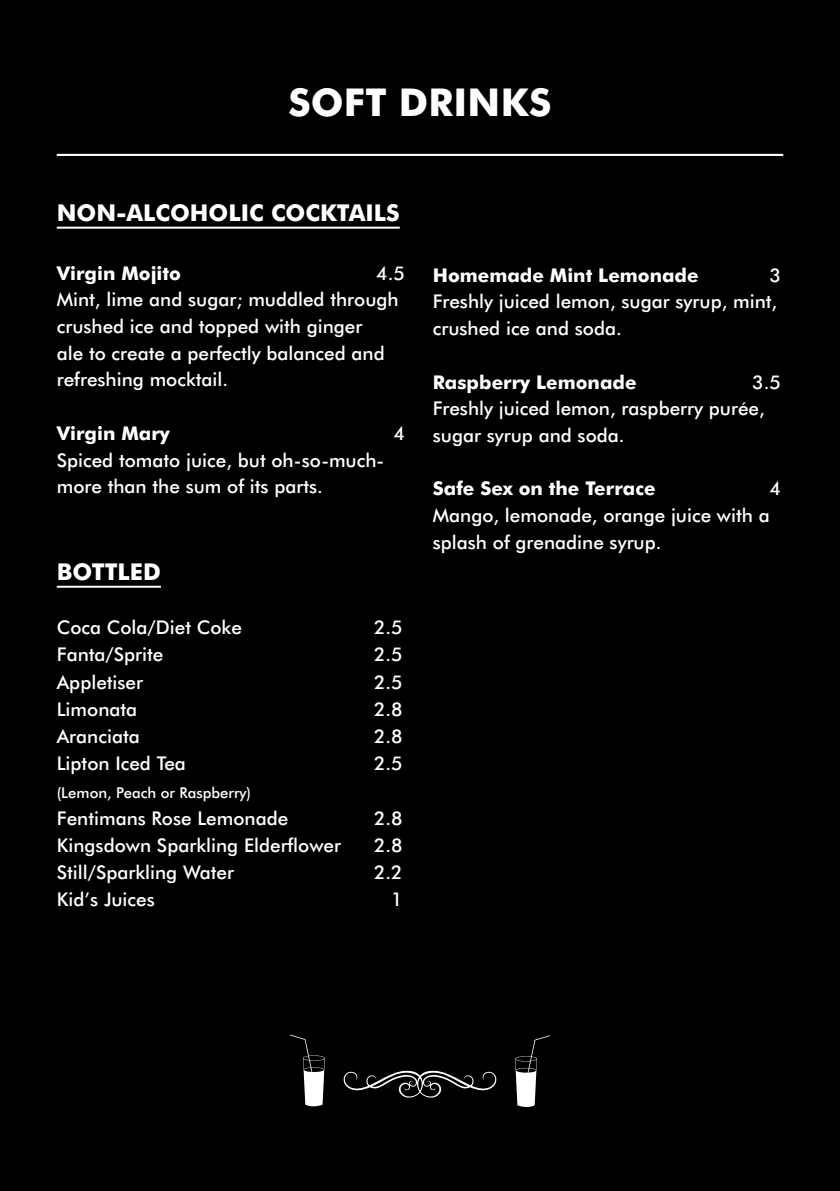
<style>
.page{position:relative;width:840px;height:1191px;background:#fff}
.page>*{position:absolute;margin:0;border:0;box-sizing:border-box;transform-origin:0 0}
.t1{font:700 38.4px "Futura BT";letter-spacing:.005em;color:#fff}
.t2{font:700 23.2px "Futura BT";color:#fff}
.t3{font:500 19px/26.8px "Futura BT";color:#fff}
.t4{font:700 19px "Futura BT";color:#fff}
.t5{font:500 15px "Futura BT";color:#fff}
</style>
<div class="page">
<div style="left:0;top:0;width:839px;height:1191px;background:#000"></div>
<hr style="left:57px;top:154px;width:725px;height:2px;background:#fff">
<hr style="left:57px;top:227px;width:342px;height:2px;background:#fff">
<hr style="left:57px;top:586px;width:104px;height:2px;background:#fff">
<svg style="left:343px;top:1070px;width:153px;height:28px"></svg>
<svg style="left:290px;top:1034px;width:35px;height:72px"></svg>
<svg style="left:515px;top:1035px;width:34px;height:72px"></svg>
<h1 class="t1" style="left:288px;top:79px;width:264px">SOFT DRINKS</h1>
<p class="t2" style="left:57px;top:199px;width:344px">NON-ALCOHOLIC COCKTAILS</p>
<p class="t4" style="left:57px;top:261px;width:126px">Virgin Mojito</p>
<p class="t3" style="left:57px;top:259px;width:349px;text-indent:319px">4.5<br>Mint, lime and sugar; muddled through crushed ice and topped with ginger<br>ale to create a perfectly balanced and refreshing mocktail.</p>
<p class="t4" style="left:57px;top:421px;width:115px">Virgin Mary</p>
<p class="t3" style="left:393px;top:419px;width:13px">4</p>
<p class="t3" style="left:57px;top:446px;width:329px">Spiced tomato juice, but oh-so-much&shy;more than the sum of its parts.</p>
<p class="t2" style="left:57px;top:557px;width:106px">BOTTLED</p>
<p class="t3" style="left:57px;top:614px;width:186px">Coca Cola/Diet Coke</p>
<p class="t3" style="left:374px;top:614px;width:30px">2.5</p>
<p class="t3" style="left:57px;top:641px;width:108px">Fanta/Sprite</p>
<p class="t3" style="left:374px;top:641px;width:30px">2.5</p>
<p class="t3" style="left:57px;top:668px;width:88px">Appletiser</p>
<p class="t3" style="left:374px;top:668px;width:30px">2.5</p>
<p class="t3" style="left:57px;top:695px;width:82px">Limonata</p>
<p class="t3" style="left:374px;top:695px;width:30px">2.8</p>
<p class="t3" style="left:57px;top:723px;width:84px">Aranciata</p>
<p class="t3" style="left:374px;top:723px;width:30px">2.8</p>
<p class="t3" style="left:57px;top:750px;width:131px">Lipton Iced Tea</p>
<p class="t3" style="left:374px;top:750px;width:30px">2.5</p>
<p class="t5" style="left:57px;top:783px;width:196px">(Lemon, Peach or Raspberry)</p>
<p class="t3" style="left:57px;top:804px;width:233px">Fentimans Rose Lemonade</p>
<p class="t3" style="left:374px;top:804px;width:30px">2.8</p>
<p class="t3" style="left:57px;top:831px;width:286px">Kingsdown Sparkling Elderflower</p>
<p class="t3" style="left:374px;top:831px;width:30px">2.8</p>
<p class="t3" style="left:57px;top:859px;width:179px">Still/Sparkling Water</p>
<p class="t3" style="left:374px;top:859px;width:30px">2.2</p>
<p class="t3" style="left:57px;top:886px;width:99px">Kid’s Juices</p>
<p class="t3" style="left:391px;top:886px;width:13px">1</p>
<p class="t4" style="left:432px;top:263px;width:267px">Homemade Mint Lemonade</p>
<p class="t3" style="left:432px;top:261px;width:349px;text-indent:336px">3<br>Freshly juiced lemon, sugar syrup, mint, crushed ice and soda.</p>
<p class="t4" style="left:432px;top:370px;width:205px">Raspberry Lemonade</p>
<p class="t3" style="left:432px;top:368px;width:349px;text-indent:319px">3.5<br>Freshly juiced lemon, raspberry purée, sugar syrup and soda.</p>
<p class="t4" style="left:432px;top:477px;width:224px">Safe Sex on the Terrace</p>
<p class="t3" style="left:432px;top:475px;width:349px;text-indent:336px">4<br>Mango, lemonade, orange juice with a splash of grenadine syrup.</p>
</div>
